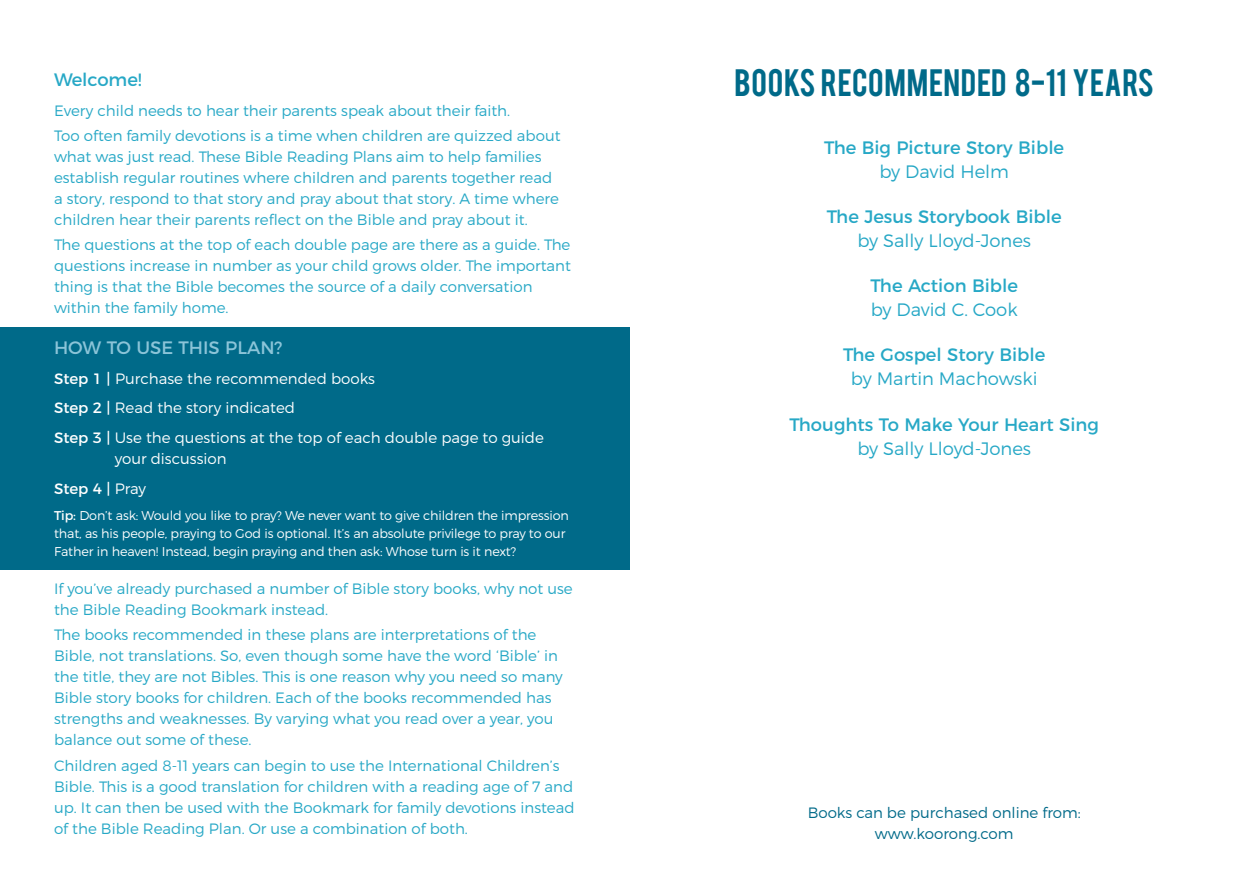
<style>
.page{position:relative;width:1259px;height:893px;background:#fff}
.page>*{position:absolute;margin:0;border:0;box-sizing:border-box;transform-origin:0 0}
.t1{font:30px "Bebas";letter-spacing:.02em;color:#006a89}
.t2{font:18px "Montserrat";color:#27a8c6}
.t3{font:300 18px "Montserrat";color:#27a8c6}
.t4{font:18px "Montserrat";color:#8bc4d8}
.t5{font:300 15px/21px "Montserrat";color:#27a8c6}
.t6{font:300 15px/29.5px "Montserrat";color:#fff}
.t7{font:300 15px/21px "Montserrat";color:#006a89;text-align:center}
.t8{font:300 12.75px/18px "Montserrat";letter-spacing:-.01em;color:#fff}
.s1{font-weight:400}
</style>
<div class="page">
<div style="left:0;top:328px;width:629px;height:242px;background:#006a89"></div>
<p class="t2" style="left:54px;top:66px;width:89px">Welcome!</p>
<p class="t5" style="left:54px;top:98px;width:508px;line-height:25.2px">Every child needs to hear their parents speak about their faith.<br>Too often family devotions is a time when children are quizzed about</p>
<p class="t5" style="left:54px;top:146px;width:506px">what was just read. These Bible Reading Plans aim to help families establish regular routines where children and parents together read a story, respond to that story and pray about that story. A time where children hear their parents reflect on the Bible and pray about it.</p>
<p class="t5" style="left:54px;top:234px;width:518px">The questions at the top of each double page are there as a guide. The questions increase in number as your child grows older. The important thing is that the Bible becomes the source of a daily conversation within the family home.</p>
<p class="t4" style="left:54px;top:334px;width:230px">HOW TO USE THIS PLAN?</p>
<p class="t6" style="left:54px;top:364px;width:491px"><span class="s1">Step 1 |</span> Purchase the recommended books<br><span class="s1">Step 2 |</span> Read the story indicated<br><span class="s1">Step 3 |</span> Use the questions at the top of each double page to guide</p>
<p class="t6" style="left:54px;top:444px;width:174px;text-indent:61px">your discussion<br><span class="s1">Step 4 |</span> Pray</p>
<p class="t8" style="left:54px;top:506px;width:516px"><span class="s1">Tip:</span> Don’t ask: Would you like to pray? We never want to give children the impression that, as his people, praying to God is optional. It’s an absolute privilege to pray to our<br>Father in heaven! Instead, begin praying and then ask: Whose turn is it next?</p>
<p class="t5" style="left:54px;top:578px;width:520px">If you’ve already purchased a number of Bible story books, why not use the Bible Reading Bookmark instead.</p>
<p class="t5" style="left:54px;top:624px;width:510px">The books recommended in these plans are interpretations of the Bible, not translations. So, even though some have the word ‘Bible’ in the title, they are not Bibles. This is one reason why you need so many Bible story books for children. Each of the books recommended has strengths and weaknesses. By varying what you read over a year, you balance out some of these.</p>
<p class="t5" style="left:54px;top:754px;width:522px">Children aged 8-11 years can begin to use the International Children’s Bible. This is a good translation for children with a reading age of 7 and up. It can then be used with the Bookmark for family devotions instead of the Bible Reading Plan. Or use a combination of both.</p>
<h1 class="t1" style="left:734px;top:61px;width:421px">BOOKS RECOMMENDED 8-11 YEARS</h1>
<p class="t2" style="left:824px;top:133px;width:241px">The Big Picture Story Bible</p>
<p class="t3" style="left:879px;top:160px;width:131px">by David Helm</p>
<p class="t2" style="left:827px;top:202px;width:236px">The Jesus Storybook Bible</p>
<p class="t3" style="left:857px;top:230px;width:175px">by Sally Lloyd-Jones</p>
<p class="t2" style="left:870px;top:271px;width:149px">The Action Bible</p>
<p class="t3" style="left:870px;top:299px;width:148px">by David C. Cook</p>
<p class="t2" style="left:843px;top:341px;width:204px">The Gospel Story Bible</p>
<p class="t3" style="left:851px;top:368px;width:188px">by Martin Machowski</p>
<p class="t2" style="left:789px;top:410px;width:311px">Thoughts To Make Your Heart Sing</p>
<p class="t3" style="left:857px;top:437px;width:175px">by Sally Lloyd-Jones</p>
<p class="t7" style="left:807px;top:802px;width:275px">Books can be purchased online from: www.koorong.com</p>
</div>
